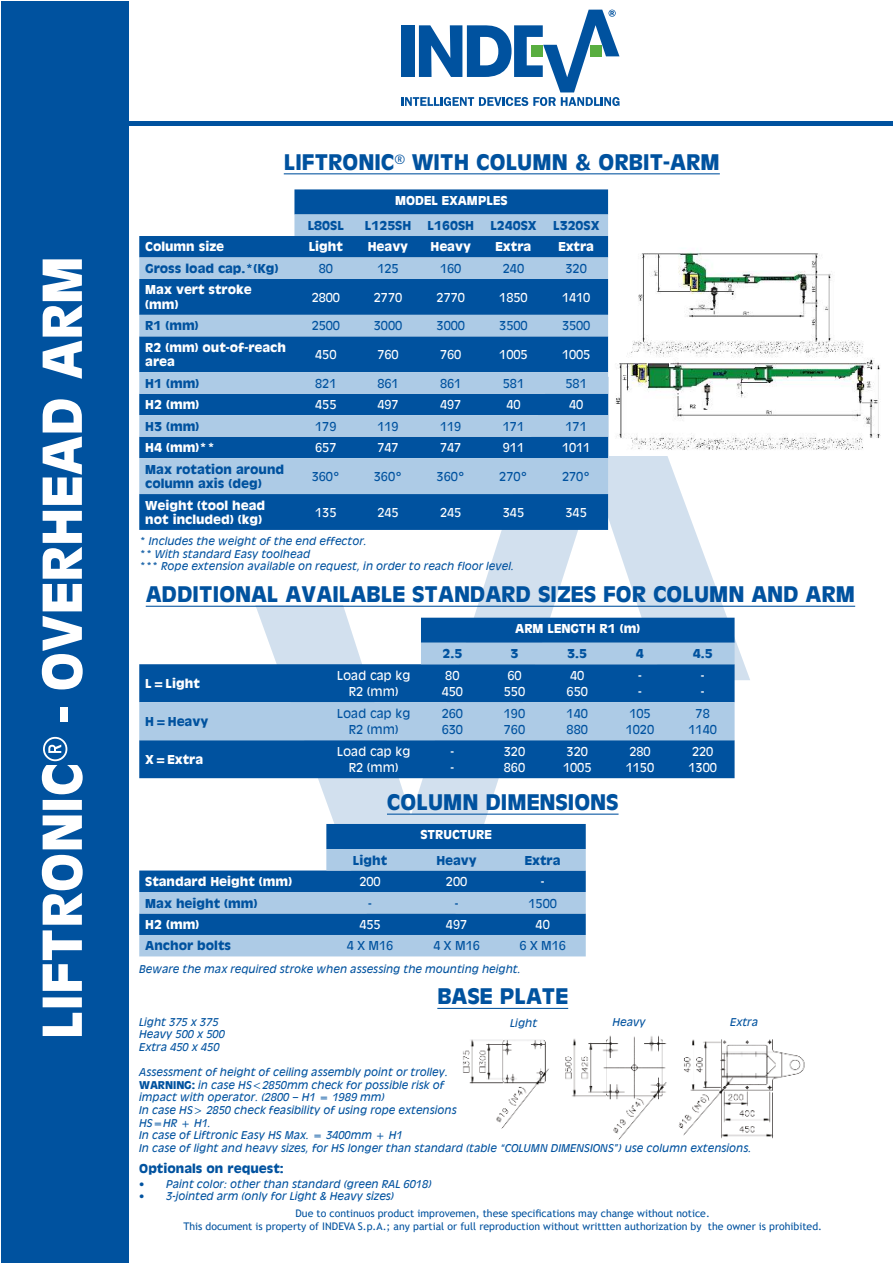
<style>
.page{position:relative;width:893px;height:1263px;background:#fff}
.page>*{position:absolute;margin:0;border:0;box-sizing:border-box;transform-origin:0 0}
.t1{font:700 52.5px "Antique Olive";color:#fff}
.t2{font:700 21px "Antique Olive";color:#00529f}
.t3{font:700 12px/14.4px "Antique Olive";color:#fff}
.t4{font:12px/16.5px "Antique Olive";color:#fff}
.t5{font:700 12px/14.4px "Antique Olive";color:#00529f}
.t6{font:12px/16.5px "Antique Olive";color:#00529f}
.t7{font:italic 10.5px/12.6px "Antique Olive";color:#00529f}
.t8{font:10.5px/13.5px "Trebuchet MS";color:#00529f;text-align:center}
.s1{font-weight:700;font-style:normal}
</style>
<div class="page">
<div style="left:1px;top:1px;width:128px;height:1262px;background:#00529f"></div>
<svg style="left:255px;top:377px;width:495px;height:447px"></svg>
<hr style="left:128px;top:121px;width:765px;height:4px;background:#00529f">
<svg style="left:401px;top:10px;width:218px;height:96px"></svg>
<hr style="left:284px;top:173px;width:436px;height:1px;background:#00529f">
<svg style="left:139px;top:189px;width:469px;height:341px;background:#286dae"></svg>
<svg style="left:139px;top:215px;width:469px;height:279px;background:#5c92c4"></svg>
<hr style="left:146px;top:606px;width:709px;height:1px;background:#00529f">
<svg style="left:139px;top:618px;width:596px;height:160px;background:#2f72b0"></svg>
<svg style="left:139px;top:643px;width:596px;height:97px;background:#71a0cc"></svg>
<hr style="left:387px;top:814px;width:232px;height:1px;background:#00529f">
<div style="left:326px;top:824px;width:260px;height:25px;background:#00529f"></div>
<svg style="left:139px;top:849px;width:447px;height:107px;background:#6f9fcb"></svg>
<hr style="left:437px;top:1008px;width:131px;height:1px;background:#00529f">
<img style="left:609px;top:252px;width:272px;height:203px">
<img style="left:463px;top:1035px;width:342px;height:105px">
<h1 class="t1" style="left:37px;top:1039px;width:785px;rotate:-90deg">LIFTRONIC® - OVERHEAD ARM</h1>
<h2 class="t2" style="left:284px;top:152px;width:438px">LIFTRONIC® WITH COLUMN &amp; ORBIT-ARM</h2>
<p class="t3" style="left:395px;top:193px;width:114px">MODEL EXAMPLES</p>
<p class="t5" style="left:308px;top:218px;width:38px">L80SL</p>
<p class="t5" style="left:365px;top:218px;width:48px">L125SH</p>
<p class="t5" style="left:427px;top:218px;width:48px">L160SH</p>
<p class="t5" style="left:490px;top:218px;width:48px">L240SX</p>
<p class="t5" style="left:553px;top:218px;width:48px">L320SX</p>
<p class="t3" style="left:145px;top:240px;width:81px">Column size</p>
<p class="t3" style="left:309px;top:240px;width:36px">Light</p>
<p class="t3" style="left:368px;top:240px;width:42px">Heavy</p>
<p class="t3" style="left:430px;top:240px;width:42px">Heavy</p>
<p class="t3" style="left:496px;top:240px;width:37px">Extra</p>
<p class="t3" style="left:558px;top:240px;width:37px">Extra</p>
<p class="t5" style="left:145px;top:261px;width:135px">Gross load cap.*(Kg)</p>
<p class="t6" style="left:319px;top:261px;width:16px">80</p>
<p class="t6" style="left:377px;top:261px;width:23px">125</p>
<p class="t6" style="left:440px;top:261px;width:23px">160</p>
<p class="t6" style="left:503px;top:261px;width:23px">240</p>
<p class="t6" style="left:566px;top:261px;width:23px">320</p>
<p class="t3" style="left:145px;top:283px;width:108px">Max vert stroke (mm)</p>
<p class="t4" style="left:312px;top:290px;width:30px">2800</p>
<p class="t4" style="left:374px;top:290px;width:30px">2770</p>
<p class="t4" style="left:437px;top:290px;width:30px">2770</p>
<p class="t4" style="left:499px;top:290px;width:30px">1850</p>
<p class="t4" style="left:562px;top:290px;width:30px">1410</p>
<p class="t5" style="left:145px;top:319px;width:55px">R1 (mm)</p>
<p class="t6" style="left:312px;top:318px;width:30px">2500</p>
<p class="t6" style="left:374px;top:318px;width:30px">3000</p>
<p class="t6" style="left:437px;top:318px;width:30px">3000</p>
<p class="t6" style="left:499px;top:318px;width:30px">3500</p>
<p class="t6" style="left:562px;top:318px;width:30px">3500</p>
<p class="t3" style="left:145px;top:340px;width:142px">R2 (mm) out-of-reach area</p>
<p class="t4" style="left:315px;top:347px;width:23px">450</p>
<p class="t4" style="left:377px;top:347px;width:23px">760</p>
<p class="t4" style="left:440px;top:347px;width:23px">760</p>
<p class="t4" style="left:499px;top:347px;width:30px">1005</p>
<p class="t4" style="left:562px;top:347px;width:30px">1005</p>
<p class="t5" style="left:145px;top:376px;width:56px">H1 (mm)</p>
<p class="t6" style="left:315px;top:376px;width:23px">821</p>
<p class="t6" style="left:377px;top:376px;width:23px">861</p>
<p class="t6" style="left:440px;top:376px;width:23px">861</p>
<p class="t6" style="left:503px;top:376px;width:23px">581</p>
<p class="t6" style="left:566px;top:376px;width:23px">581</p>
<p class="t3" style="left:145px;top:398px;width:56px">H2 (mm)</p>
<p class="t4" style="left:315px;top:397px;width:23px">455</p>
<p class="t4" style="left:377px;top:397px;width:23px">497</p>
<p class="t4" style="left:440px;top:397px;width:23px">497</p>
<p class="t4" style="left:506px;top:397px;width:16px">40</p>
<p class="t4" style="left:569px;top:397px;width:16px">40</p>
<p class="t5" style="left:145px;top:419px;width:56px">H3 (mm)</p>
<p class="t6" style="left:315px;top:419px;width:23px">179</p>
<p class="t6" style="left:377px;top:419px;width:23px">119</p>
<p class="t6" style="left:440px;top:419px;width:23px">119</p>
<p class="t6" style="left:503px;top:419px;width:23px">171</p>
<p class="t6" style="left:566px;top:419px;width:23px">171</p>
<p class="t3" style="left:145px;top:441px;width:71px">H4 (mm)**</p>
<p class="t4" style="left:315px;top:440px;width:23px">657</p>
<p class="t4" style="left:377px;top:440px;width:23px">747</p>
<p class="t4" style="left:440px;top:440px;width:23px">747</p>
<p class="t4" style="left:503px;top:440px;width:23px">911</p>
<p class="t4" style="left:562px;top:440px;width:30px">1011</p>
<p class="t5" style="left:145px;top:462px;width:140px">Max rotation around column axis (deg)</p>
<p class="t6" style="left:312px;top:469px;width:30px">360°</p>
<p class="t6" style="left:374px;top:469px;width:30px">360°</p>
<p class="t6" style="left:437px;top:469px;width:30px">360°</p>
<p class="t6" style="left:499px;top:469px;width:30px">270°</p>
<p class="t6" style="left:562px;top:469px;width:30px">270°</p>
<p class="t3" style="left:145px;top:498px;width:121px">Weight (tool head not included) (kg)</p>
<p class="t4" style="left:315px;top:505px;width:23px">135</p>
<p class="t4" style="left:377px;top:505px;width:23px">245</p>
<p class="t4" style="left:440px;top:505px;width:23px">245</p>
<p class="t4" style="left:503px;top:505px;width:23px">345</p>
<p class="t4" style="left:566px;top:505px;width:23px">345</p>
<p class="t7" style="left:139px;top:535px;width:376px">* Includes the weight of the end effector.<br>** With standard Easy toolhead<br>*** Rope extension available on request, in order to reach floor level.</p>
<h2 class="t2" style="left:146px;top:584px;width:711px">ADDITIONAL AVAILABLE STANDARD SIZES FOR COLUMN AND ARM</h2>
<p class="t3" style="left:515px;top:622px;width:127px">ARM LENGTH R1 (m)</p>
<p class="t5" style="left:442px;top:647px;width:21px">2.5</p>
<p class="t5" style="left:511px;top:647px;width:9px">3</p>
<p class="t5" style="left:567px;top:647px;width:21px">3.5</p>
<p class="t5" style="left:636px;top:647px;width:9px">4</p>
<p class="t5" style="left:693px;top:647px;width:21px">4.5</p>
<p class="t3" style="left:145px;top:676px;width:56px">L=Light</p>
<p class="t4" style="left:337px;top:668px;width:75px;text-align:center">Load cap kg<br>R2 (mm)</p>
<p class="t4" style="left:442px;top:668px;width:23px">80<br>450</p>
<p class="t4" style="left:504px;top:668px;width:23px">60<br>550</p>
<p class="t4" style="left:567px;top:668px;width:23px">40<br>650</p>
<p class="t4" style="left:638px;top:668px;width:5px">- -</p>
<p class="t4" style="left:701px;top:668px;width:5px">- -</p>
<p class="t5" style="left:145px;top:714px;width:65px">H=Heavy</p>
<p class="t6" style="left:337px;top:706px;width:75px;text-align:center">Load cap kg<br>R2 (mm)</p>
<p class="t6" style="left:442px;top:706px;width:23px">260<br>630</p>
<p class="t6" style="left:504px;top:706px;width:23px">190<br>760</p>
<p class="t6" style="left:567px;top:706px;width:23px">140<br>880</p>
<p class="t6" style="left:626px;top:706px;width:30px">105<br>1020</p>
<p class="t6" style="left:688px;top:706px;width:30px;text-align:center">78<br>1140</p>
<p class="t3" style="left:145px;top:752px;width:59px">X=Extra</p>
<p class="t4" style="left:337px;top:744px;width:75px;text-align:center">Load cap kg<br>R2 (mm)</p>
<p class="t4" style="left:451px;top:744px;width:5px">- -</p>
<p class="t4" style="left:504px;top:744px;width:23px">320<br>860</p>
<p class="t4" style="left:563px;top:744px;width:30px">320<br>1005</p>
<p class="t4" style="left:626px;top:744px;width:30px">280<br>1150</p>
<p class="t4" style="left:688px;top:744px;width:30px">220<br>1300</p>
<h2 class="t2" style="left:387px;top:792px;width:233px">COLUMN DIMENSIONS</h2>
<p class="t3" style="left:420px;top:828px;width:73px">STRUCTURE</p>
<p class="t5" style="left:353px;top:853px;width:36px">Light</p>
<p class="t5" style="left:436px;top:853px;width:42px">Heavy</p>
<p class="t5" style="left:525px;top:853px;width:37px">Extra</p>
<p class="t3" style="left:145px;top:874px;width:148px">Standard Height (mm)</p>
<p class="t4" style="left:359px;top:874px;width:23px">200</p>
<p class="t4" style="left:446px;top:874px;width:23px">200</p>
<p class="t4" style="left:541px;top:874px;width:5px">-</p>
<p class="t5" style="left:145px;top:896px;width:114px">Max height (mm)</p>
<p class="t6" style="left:368px;top:895px;width:5px">-</p>
<p class="t6" style="left:455px;top:895px;width:5px">-</p>
<p class="t6" style="left:529px;top:895px;width:30px">1500</p>
<p class="t3" style="left:145px;top:917px;width:56px">H2 (mm)</p>
<p class="t4" style="left:359px;top:917px;width:23px">455</p>
<p class="t4" style="left:446px;top:917px;width:23px">497</p>
<p class="t4" style="left:536px;top:917px;width:16px">40</p>
<p class="t5" style="left:145px;top:939px;width:87px">Anchor bolts</p>
<p class="t6" style="left:347px;top:938px;width:48px">4 X M16</p>
<p class="t6" style="left:433px;top:938px;width:48px">4 X M16</p>
<p class="t6" style="left:519px;top:938px;width:48px">6 X M16</p>
<p class="t7" style="left:139px;top:963px;width:383px">Beware the max required stroke when assessing the mounting height.</p>
<h2 class="t2" style="left:437px;top:986px;width:132px">BASE PLATE</h2>
<p class="t7" style="left:510px;top:1017px;width:28px">Light</p>
<p class="t7" style="left:612px;top:1016px;width:35px">Heavy</p>
<p class="t7" style="left:730px;top:1016px;width:29px">Extra</p>
<p class="t7" style="left:139px;top:1016px;width:87px">Light 375 x 375<br>Heavy 500 x 500<br>Extra 450 x 450</p>
<p class="t7" style="left:139px;top:1066px;width:614px">Assessment of height of ceiling assembly point or trolley.<br><span class="s1">WARNING:</span> in case HS&lt;2850mm check for possible risk of<br>impact with operator. (2800 – H1 = 1989 mm)<br>In case HS&gt; 2850 check feasibility of using rope extensions<br>HS=HR + H1.<br>In case of Liftronic Easy HS Max. = 3400mm + H1<br>In case of light and heavy sizes, for HS longer than standard (table “COLUMN DIMENSIONS”) use column extensions.</p>
<p class="t5" style="left:139px;top:1161px;width:146px">Optionals on request:</p>
<p class="t7" style="left:139px;top:1178px;width:294px">• Paint color: other than standard (green RAL 6018)</p>
<p class="t7" style="left:139px;top:1190px;width:256px">• 3-jointed arm (only for Light &amp; Heavy sizes)</p>
<p class="t8" style="left:183px;top:1206px;width:640px">Due to continuos product improvemen, these specifications may change without notice.<br>This document is property of INDEVA S.p.A.; any partial or full reproduction without writtten authorization by the owner is prohibited.</p>
</div>
